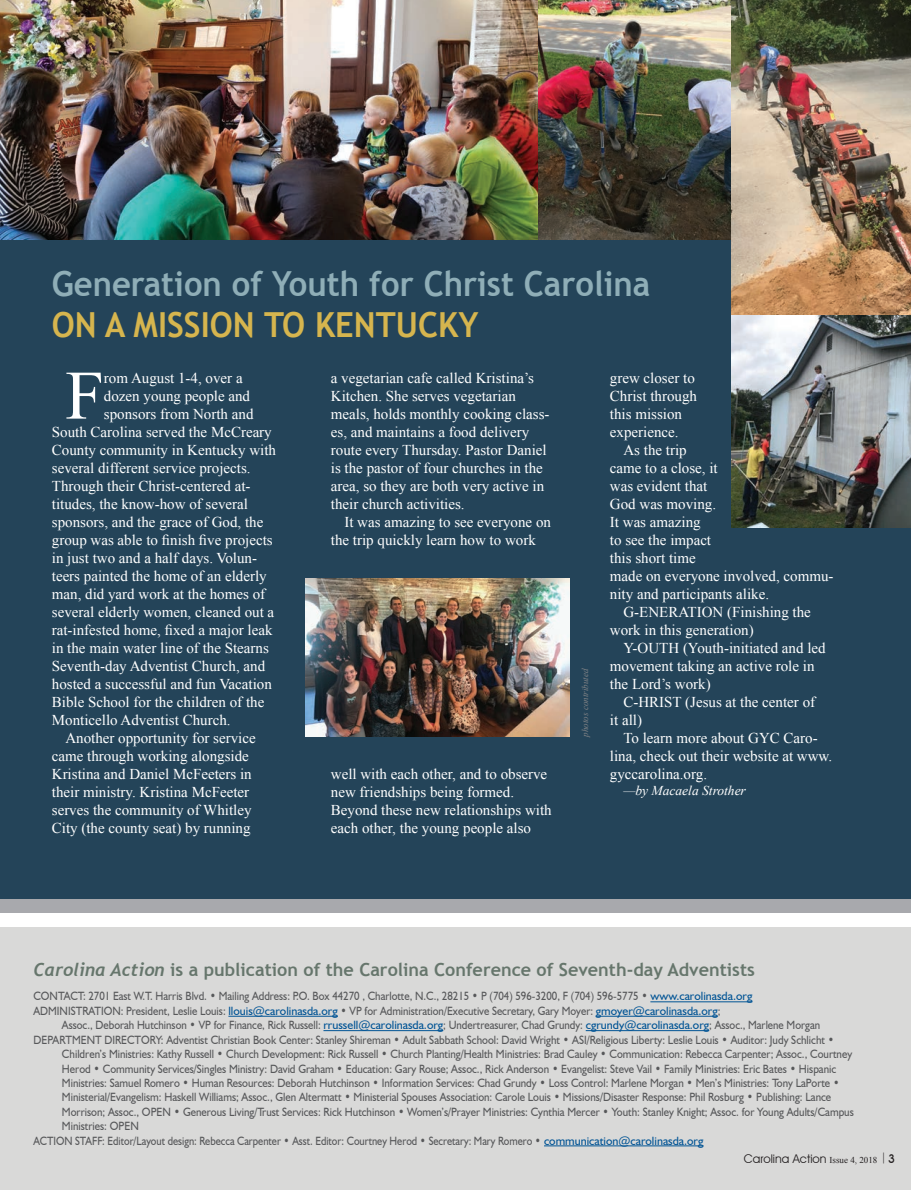
<style>
.page{position:relative;width:911px;height:1190px;background:#fff}
.page>*{position:absolute;margin:0;border:0;box-sizing:border-box;transform-origin:0 0}
.t1{font:69.3px "Times New Roman";color:#fff}
.t2{font:700 34.5px "Trebuchet MS";color:#8faeb7;scale:.95 1}
.t3{font:700 34.5px "Trebuchet MS";color:#d6b54e;scale:.95 1}
.t4{font:700 18px "Trebuchet MS";color:#66766c}
.t5{font:15px/18px "Times New Roman";color:#fff}
.t6{font:italic 13.5px "Times New Roman";color:#fff}
.t7{font:12px "Humanist 521 BT";color:#57585a;scale:.91 1}
.t8{font:12px/14.4px "Humanist 521 BT";color:#57585a;scale:.9 1}
.t9{font:12px "Humanist 521 BT";color:#57585a;scale:.87 1}
.t10{font:12px "Avant Garde IT Cby BT";color:#231f20}
.t11{font:italic 9px "Times New Roman";color:#808285}
.s1{font-family:"Trebuchet";font-style:italic}
.s2{color:#015495}
.s3{font-family:"Times New Roman";font-size:9px}
.s4{font-family:"Times New Roman"}
.s5{font-weight:500}
</style>
<div class="page">
<div style="left:0;top:0;width:911px;height:898px;background:#244459"></div>
<div style="left:0;top:926px;width:911px;height:263px;background:#d9d9d8"></div>
<hr style="left:650px;top:1001px;width:102px;height:1px;background:#015495">
<hr style="left:228px;top:1015px;width:110px;height:1px;background:#015495">
<hr style="left:596px;top:1015px;width:122px;height:1px;background:#015495">
<hr style="left:323px;top:1030px;width:120px;height:1px;background:#015495">
<hr style="left:586px;top:1030px;width:123px;height:1px;background:#015495">
<hr style="left:544px;top:1145px;width:159px;height:1px;background:#015495">
<div style="left:0;top:899px;width:911px;height:14px;background:#a8a9ad"></div>
<img style="left:0;top:0;width:732px;height:240px">
<img style="left:732px;top:0;width:179px;height:527px">
<img style="left:305px;top:579px;width:264px;height:157px">
<h2 class="t2" style="left:52px;top:262px;width:631px">Generation of Youth for Christ Carolina</h2>
<h2 class="t3" style="left:52px;top:304px;width:451px">ON A MISSION TO KENTUCKY</h2>
<h1 class="t1" style="left:65px;top:349px;width:40px">F</h1>
<p class="t5" style="left:104px;top:368px;width:140px">rom August 1-4, over a</p>
<p class="t5" style="left:104px;top:386px;width:148px">dozen young people and</p>
<p class="t5" style="left:104px;top:404px;width:151px">sponsors from North and</p>
<p class="t5" style="left:52px;top:422px;width:221px">South Carolina served the McCreary</p>
<p class="t5" style="left:52px;top:440px;width:226px">County community in Kentucky with</p>
<p class="t5" style="left:52px;top:458px;width:200px">several different service projects.</p>
<p class="t5" style="left:52px;top:476px;width:200px">Through their Christ-centered at-</p>
<p class="t5" style="left:52px;top:494px;width:198px">titudes, the know-how of several</p>
<p class="t5" style="left:52px;top:512px;width:213px">sponsors, and the grace of God, the</p>
<p class="t5" style="left:52px;top:530px;width:222px">group was able to finish five projects</p>
<p class="t5" style="left:52px;top:548px;width:207px">in just two and a half days. Volun-</p>
<p class="t5" style="left:52px;top:566px;width:216px">teers painted the home of an elderly</p>
<p class="t5" style="left:52px;top:584px;width:215px">man, did yard work at the homes of</p>
<p class="t5" style="left:52px;top:602px;width:224px">several elderly women, cleaned out a</p>
<p class="t5" style="left:52px;top:620px;width:222px">rat-infested home, fixed a major leak</p>
<p class="t5" style="left:52px;top:638px;width:219px">in the main water line of the Stearns</p>
<p class="t5" style="left:52px;top:656px;width:215px">Seventh-day Adventist Church, and</p>
<p class="t5" style="left:52px;top:674px;width:222px">hosted a successful and fun Vacation</p>
<p class="t5" style="left:52px;top:692px;width:214px">Bible School for the children of the</p>
<p class="t5" style="left:52px;top:710px;width:180px">Monticello Adventist Church.</p>
<p class="t5" style="left:65px;top:728px;width:192px">Another opportunity for service</p>
<p class="t5" style="left:52px;top:746px;width:199px">came through working alongside</p>
<p class="t5" style="left:52px;top:764px;width:201px">Kristina and Daniel McFeeters in</p>
<p class="t5" style="left:52px;top:782px;width:199px">their ministry. Kristina McFeeter</p>
<p class="t5" style="left:52px;top:800px;width:201px">serves the community of Whitley</p>
<p class="t5" style="left:52px;top:818px;width:200px">City (the county seat) by running</p>
<p class="t5" style="left:331px;top:368px;width:220px">a vegetarian cafe called Kristina’s Kitchen. She serves vegetarian meals, holds monthly cooking class&shy;es, and maintains a food delivery route every Thursday. Pastor Daniel is the pastor of four churches in the area, so they are both very active in their church activities.</p>
<p class="t5" style="left:331px;top:512px;width:222px;text-indent:14px">It was amazing to see everyone on the trip quickly learn how to work</p>
<p class="t5" style="left:331px;top:764px;width:222px">well with each other, and to observe new friendships being formed.<br>Beyond these new relationships with each other, the young people also</p>
<p class="t11" style="left:579px;top:736px;width:70px;rotate:-90deg">photos contributed</p>
<p class="t5" style="left:610px;top:368px;width:89px">grew closer to<br>Christ through this mission experience.</p>
<p class="t5" style="left:623px;top:440px;width:65px">As the trip</p>
<p class="t5" style="left:610px;top:458px;width:109px">came to a close, it</p>
<p class="t5" style="left:610px;top:476px;width:99px">was evident that</p>
<p class="t5" style="left:610px;top:494px;width:108px">God was moving.</p>
<p class="t5" style="left:610px;top:512px;width:92px">It was amazing</p>
<p class="t5" style="left:610px;top:530px;width:103px">to see the impact</p>
<p class="t5" style="left:610px;top:548px;width:87px">this short time</p>
<p class="t5" style="left:610px;top:566px;width:225px">made on everyone involved, commu-</p>
<p class="t5" style="left:610px;top:584px;width:161px">nity and participants alike.</p>
<p class="t5" style="left:623px;top:602px;width:189px">G-ENERATION (Finishing the</p>
<p class="t5" style="left:610px;top:620px;width:145px">work in this generation)</p>
<p class="t5" style="left:623px;top:638px;width:204px">Y-OUTH (Youth-initiated and led</p>
<p class="t5" style="left:610px;top:656px;width:206px">movement taking an active role in</p>
<p class="t5" style="left:610px;top:674px;width:102px">the Lord’s work)</p>
<p class="t5" style="left:623px;top:692px;width:193px">C-HRIST (Jesus at the center of</p>
<p class="t5" style="left:610px;top:710px;width:34px">it all)</p>
<p class="t5" style="left:623px;top:728px;width:196px">To learn more about GYC Caro-</p>
<p class="t5" style="left:610px;top:746px;width:224px">lina, check out their website at www.</p>
<p class="t5" style="left:610px;top:764px;width:99px">gyccarolina.org.</p>
<p class="t6" style="left:623px;top:781px;width:124px">—by Macaela Strother</p>
<p class="t4" style="left:33px;top:958px;width:723px"><span class="s1">Carolina Action</span> is a publication of the Carolina Conference of Seventh-day Adventists</p>
<p class="t8" style="left:33px;top:989px;width:800px">CONTACT: 2701 East W.T. Harris Blvd. • Mailing Address: P.O. Box 44270 , Charlotte, N.C., 28215 • P (704) 596-3200, F (704) 596-5775 • <span class="s2">www.carolinasda.org<br></span>ADMINISTRATION: President, Leslie Louis: <span class="s2">llouis@carolinasda.org</span> • VP for Administration/Executive Secretary, Gary Moyer: <span class="s2">gmoyer@carolinasda.org</span>;</p>
<p class="t8" style="left:62px;top:1017px;width:844px">Assoc., Deborah Hutchinson • VP for Finance, Rick Russell: <span class="s2">rrussell@carolinasda.org</span>; Undertreasurer, Chad Grundy: <span class="s2">cgrundy@carolinasda.org</span>; Assoc., Marlene Morgan</p>
<p class="t8" style="left:33px;top:1032px;width:891px">DEPARTMENT DIRECTORY: Adventist Christian Book Center: Stanley Shireman • Adult Sabbath School: David Wright • ASI/Religious Liberty: Leslie Louis • Auditor: Judy Schlicht •</p>
<p class="t7" style="left:62px;top:1046px;width:870px">Children’s Ministries: Kathy Russell • Church Development: Rick Russell • Church Planting/Health Ministries: Brad Cauley • Communication: Rebecca Carpenter; Assoc., Courtney</p>
<p class="t7" style="left:62px;top:1061px;width:852px">Herod • Community Services/Singles Ministry: David Graham • Education: Gary Rouse; Assoc., Rick Anderson • Evangelist: Steve Vail • Family Ministries: Eric Bates • Hispanic</p>
<p class="t7" style="left:62px;top:1075px;width:856px">Ministries: Samuel Romero • Human Resources: Deborah Hutchinson • Information Services: Chad Grundy • Loss Control: Marlene Morgan • Men’s Ministries: Tony LaPorte •</p>
<p class="t7" style="left:62px;top:1089px;width:847px">Ministerial/Evangelism: Haskell Williams; Assoc., Glen Altermatt • Ministerial Spouses Association: Carole Louis • Missions/Disaster Response: Phil Rosburg • Publishing: Lance</p>
<p class="t7" style="left:62px;top:1104px;width:872px">Morrison; Assoc., OPEN • Generous Living/Trust Services: Rick Hutchinson • Women’s/Prayer Ministries: Cynthia Mercer • Youth: Stanley Knight; Assoc. for Young Adults/Campus</p>
<p class="t7" style="left:62px;top:1118px;width:86px">Ministries: OPEN</p>
<p class="t9" style="left:33px;top:1133px;width:772px">ACTION STAFF: Editor/Layout design: Rebecca Carpenter • Asst. Editor: Courtney Herod • Secretary: Mary Romero • <span class="s2">communication@carolinasda.org</span></p>
<p class="t10" style="left:744px;top:1151px;width:152px">Carolina Action <span class="s3">Issue 4, 2018</span> <span class="s4">|</span> <span class="s5">3</span></p>
</div>
